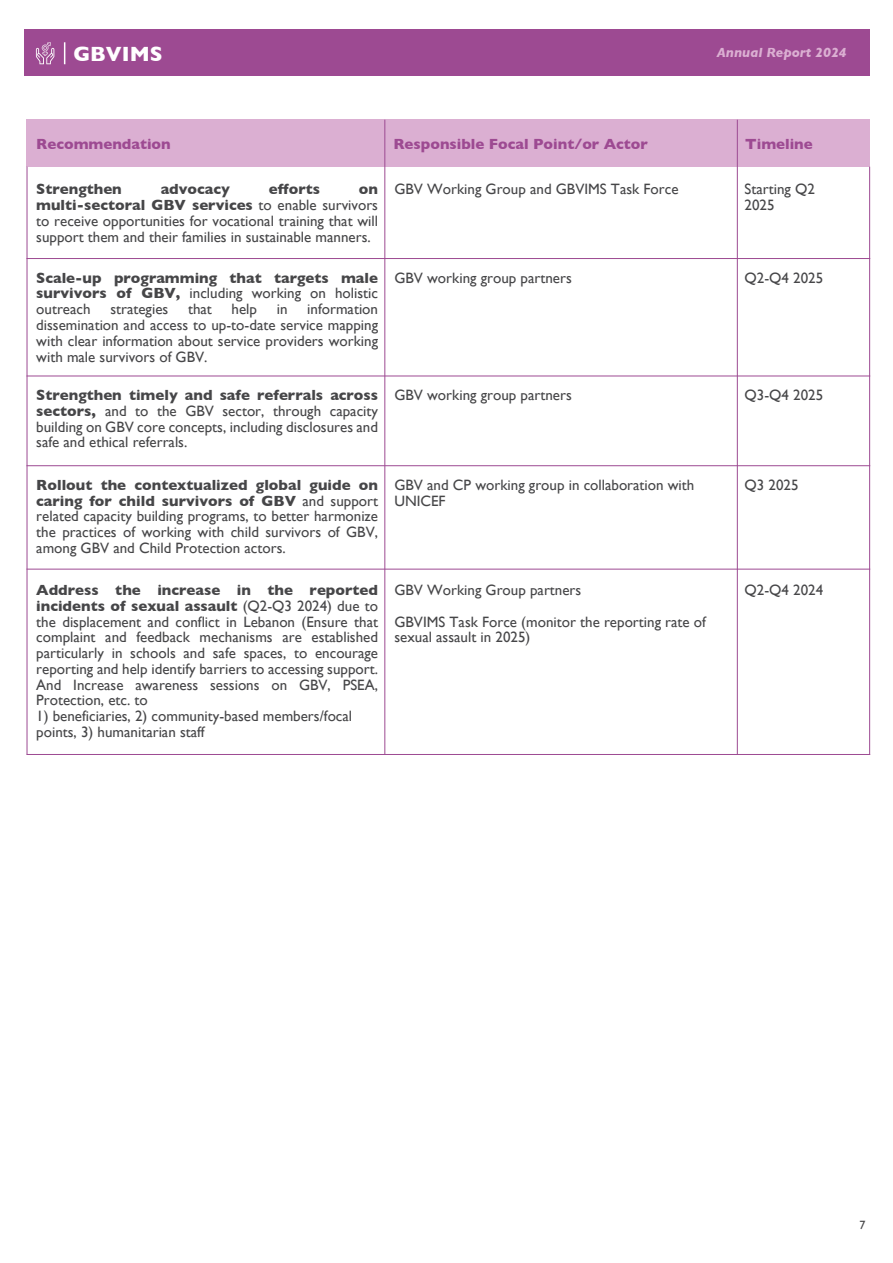
<style>
.page{position:relative;width:893px;height:1263px;background:#fff}
.page>*{position:absolute;margin:0;border:0;box-sizing:border-box;transform-origin:0 0}
.t1{font:700 21px "Gill Sans";color:#fff}
.t2{font:15px/15.8px "Gill Sans";color:#464648;text-align:justify}
.t3{font:700 15px/15.8px "Gill Sans";color:#464648;text-align:justify}
.t4{font:700 15px "Gill Sans";color:#9d4a92}
.t5{font:italic 700 13.5px "Gill Sans";color:#dbafd2}
.t6{font:12px "Gill Sans";color:#464648}
.s1{font-weight:700}
.s2{font-weight:400}
</style>
<div class="page">
<div style="left:27px;top:120px;width:843px;height:47px;background:#dbafd2"></div>
<hr style="left:384px;top:120px;width:1px;height:634px;background:#9d4a92">
<hr style="left:27px;top:167px;width:1px;height:587px;background:#9d4a92">
<hr style="left:737px;top:120px;width:1px;height:634px;background:#9d4a92">
<hr style="left:869px;top:167px;width:1px;height:587px;background:#9d4a92">
<hr style="left:27px;top:258px;width:843px;height:1px;background:#9d4a92">
<hr style="left:27px;top:569px;width:843px;height:1px;background:#9d4a92">
<hr style="left:27px;top:754px;width:843px;height:1px;background:#9d4a92">
<hr style="left:27px;top:376px;width:843px;height:1px;background:#9d4a92">
<hr style="left:27px;top:465px;width:843px;height:1px;background:#9d4a92">
<div style="left:24px;top:29px;width:846px;height:47px;background:#9d4a92"></div>
<svg style="left:36px;top:42px;width:18px;height:22px"></svg>
<svg style="left:64px;top:42px;width:1px;height:22px"></svg>
<h1 class="t1" style="left:73px;top:37px;width:91px">GBVIMS</h1>
<p class="t5" style="left:717px;top:45px;width:131px">Annual Report 2024</p>
<p class="t4" style="left:36px;top:132px;width:136px">Recommendation</p>
<p class="t4" style="left:393px;top:132px;width:256px">Responsible Focal Point/or Actor</p>
<p class="t4" style="left:745px;top:132px;width:69px">Timeline</p>
<p class="t3" style="left:36px;top:181px;width:87px">Strengthen</p>
<p class="t3" style="left:161px;top:181px;width:71px">advocacy</p>
<p class="t3" style="left:269px;top:181px;width:53px">efforts</p>
<p class="t2" style="left:36px;top:181px;width:343px;text-indent:323px"><span class="s1">on multi-sectoral GBV services</span> to enable survivors to receive opportunities for vocational training that will support them and their families in sustainable manners.</p>
<p class="t2" style="left:394px;top:181px;width:286px">GBV Working Group and GBVIMS Task Force</p>
<p class="t2" style="left:744px;top:181px;width:72px">Starting Q2<br>2025</p>
<p class="t3" style="left:36px;top:269px;width:343px">Scale-up programming that targets male survivors of GBV, <span class="s2">including working on holistic outreach</span></p>
<p class="t2" style="left:394px;top:270px;width:179px">GBV working group partners</p>
<p class="t2" style="left:744px;top:270px;width:80px">Q2-Q4 2025</p>
<p class="t2" style="left:36px;top:301px;width:343px;text-indent:271px">information dissemination and access to up-to-date service mapping with clear information about service providers working with male survivors of GBV.</p>
<p class="t2" style="left:110px;top:301px;width:59px">strategies</p>
<p class="t2" style="left:188px;top:301px;width:25px">that</p>
<p class="t2" style="left:232px;top:301px;width:27px">help</p>
<p class="t2" style="left:277px;top:301px;width:12px">in</p>
<p class="t2" style="left:36px;top:387px;width:343px"><span class="s1">Strengthen timely and safe referrals across sectors,</span> and to the GBV sector, through capacity building on GBV core concepts, including disclosures and safe and ethical referrals.</p>
<p class="t2" style="left:394px;top:387px;width:179px">GBV working group partners</p>
<p class="t2" style="left:744px;top:387px;width:80px">Q3-Q4 2025</p>
<p class="t2" style="left:36px;top:477px;width:343px"><span class="s1">Rollout the contextualized global guide on caring for child survivors of GBV</span> and support related capacity building programs, to better harmonize the practices of working with child survivors of GBV, among GBV and Child Protection actors.</p>
<p class="t2" style="left:394px;top:477px;width:301px">GBV and CP working group in collaboration with<br>UNICEF</p>
<p class="t2" style="left:744px;top:477px;width:56px">Q3 2025</p>
<p class="t2" style="left:36px;top:582px;width:343px"><span class="s1">Address the increase in the reported incidents of sexual assault</span> (Q2-Q3 2024) due to the displacement and conflict in Lebanon (Ensure that complaint and feedback mechanisms are established particularly in schools and safe spaces, to encourage reporting and help identify barriers to accessing support.<br>And Increase awareness sessions on GBV, PSEA, Protection, etc. to</p>
<p class="t2" style="left:36px;top:708px;width:317px">1) beneficiaries, 2) community-based members/focal points, 3) humanitarian staff</p>
<p class="t2" style="left:744px;top:582px;width:80px">Q2-Q4 2024</p>
<p class="t2" style="left:394px;top:574px;width:313px;line-height:31.5px">GBV Working Group partners<br>GBVIMS Task Force (monitor the reporting rate of</p>
<p class="t2" style="left:394px;top:629px;width:137px">sexual assault in 2025)</p>
<p class="t6" style="left:859px;top:1218px;width:7px">7</p>
</div>
